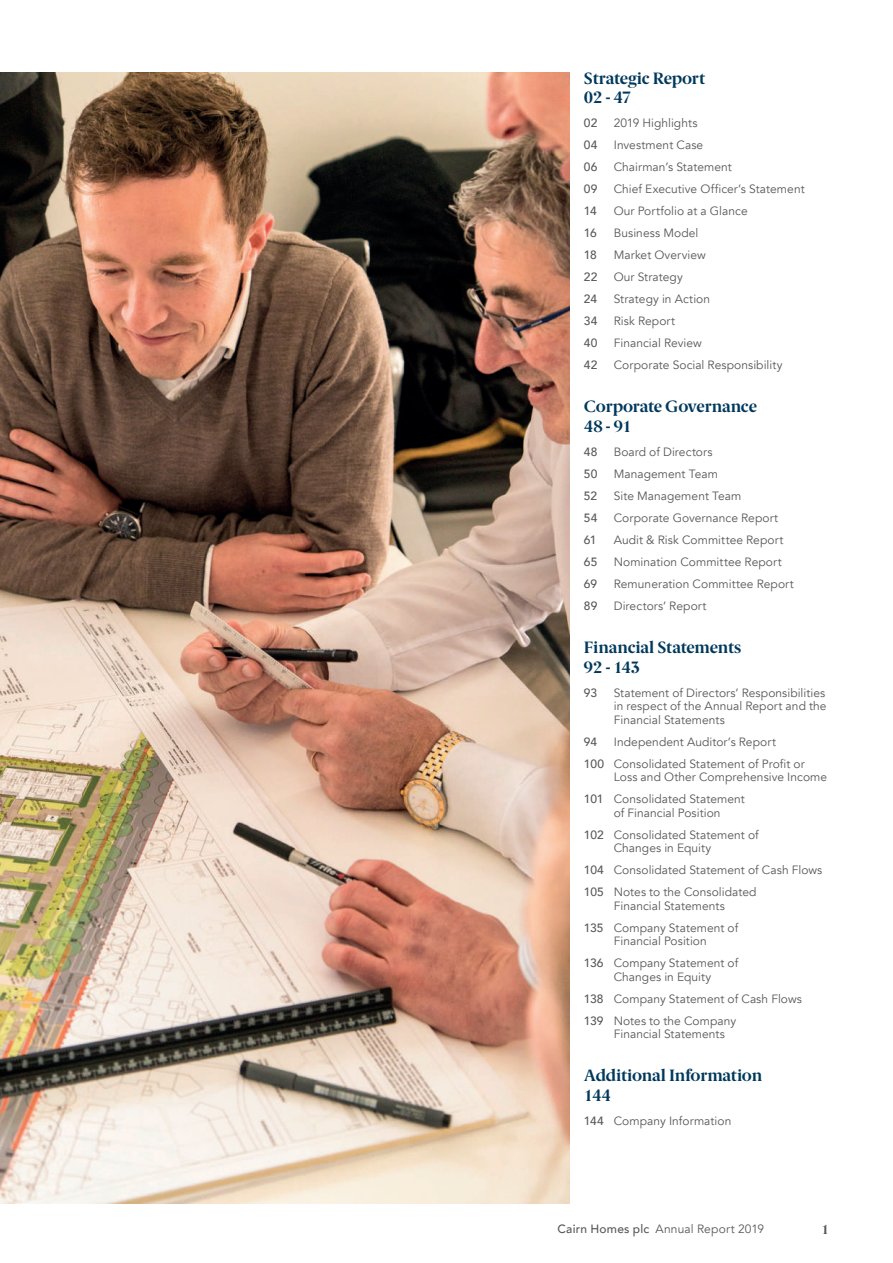
<style>
.page{position:relative;width:893px;height:1263px;background:#fff}
.page>*{position:absolute;margin:0;border:0;box-sizing:border-box;transform-origin:0 0}
.t1{font:700 16.5px/19.5px "Berlingske Serif";letter-spacing:-.01em;color:#00395c}
.t2{font:700 13.5px "Berlingske Serif";color:#57585a}
.t3{font:12px/22px "Avenir";letter-spacing:.005em;color:#57585a}
.t4{font:500 12px "Avenir";letter-spacing:.005em;color:#57585a}
.s1{font-weight:500}
</style>
<div class="page">
<img style="left:0;top:72px;width:569px;height:1131px">
<h1 class="t1" style="left:584px;top:68px;width:123px">Strategic Report<br>02 - 47</h1>
<p class="t4" style="left:584px;top:113px;width:15px">02</p>
<p class="t3" style="left:614px;top:112px;width:85px">2019 Highlights</p>
<p class="t4" style="left:584px;top:135px;width:15px">04</p>
<p class="t3" style="left:614px;top:134px;width:91px">Investment Case</p>
<p class="t4" style="left:584px;top:157px;width:15px">06</p>
<p class="t3" style="left:614px;top:156px;width:120px">Chairman’s Statement</p>
<p class="t4" style="left:584px;top:179px;width:15px">09</p>
<p class="t3" style="left:614px;top:178px;width:192px">Chief Executive Officer’s Statement</p>
<p class="t4" style="left:584px;top:201px;width:14px">14</p>
<p class="t3" style="left:614px;top:200px;width:135px">Our Portfolio at a Glance</p>
<p class="t4" style="left:584px;top:223px;width:14px">16</p>
<p class="t3" style="left:614px;top:222px;width:86px">Business Model</p>
<p class="t4" style="left:584px;top:245px;width:14px">18</p>
<p class="t3" style="left:614px;top:244px;width:94px">Market Overview</p>
<p class="t4" style="left:584px;top:267px;width:15px">22</p>
<p class="t3" style="left:614px;top:266px;width:71px">Our Strategy</p>
<p class="t4" style="left:584px;top:289px;width:15px">24</p>
<p class="t3" style="left:614px;top:288px;width:98px">Strategy in Action</p>
<p class="t4" style="left:584px;top:311px;width:15px">34</p>
<p class="t3" style="left:614px;top:310px;width:63px">Risk Report</p>
<p class="t4" style="left:584px;top:333px;width:15px">40</p>
<p class="t3" style="left:614px;top:332px;width:90px">Financial Review</p>
<p class="t4" style="left:584px;top:355px;width:15px">42</p>
<p class="t3" style="left:614px;top:354px;width:170px">Corporate Social Responsibility</p>
<h1 class="t1" style="left:584px;top:396px;width:174px">Corporate Governance<br>48 - 91</h1>
<p class="t4" style="left:584px;top:441px;width:15px">48</p>
<p class="t3" style="left:614px;top:441px;width:100px">Board of Directors</p>
<p class="t4" style="left:584px;top:463px;width:15px">50</p>
<p class="t3" style="left:614px;top:463px;width:106px">Management Team</p>
<p class="t4" style="left:584px;top:485px;width:15px">52</p>
<p class="t3" style="left:614px;top:485px;width:129px">Site Management Team</p>
<p class="t4" style="left:584px;top:507px;width:15px">54</p>
<p class="t3" style="left:614px;top:507px;width:166px">Corporate Governance Report</p>
<p class="t4" style="left:584px;top:529px;width:14px">61</p>
<p class="t3" style="left:614px;top:529px;width:171px">Audit &amp; Risk Committee Report</p>
<p class="t4" style="left:584px;top:551px;width:15px">65</p>
<p class="t3" style="left:614px;top:551px;width:169px">Nomination Committee Report</p>
<p class="t4" style="left:584px;top:573px;width:15px">69</p>
<p class="t3" style="left:614px;top:573px;width:182px">Remuneration Committee Report</p>
<p class="t4" style="left:584px;top:595px;width:15px">89</p>
<p class="t3" style="left:614px;top:595px;width:94px">Directors’ Report</p>
<h1 class="t1" style="left:584px;top:637px;width:159px">Financial Statements<br>92 - 143</h1>
<p class="t4" style="left:584px;top:682px;width:15px">93</p>
<p class="t3" style="left:614px;top:686px;width:214px;line-height:13.5px;text-align:justify">Statement of Directors’ Responsibilities in respect of the Annual Report and the Financial Statements</p>
<p class="t4" style="left:584px;top:731px;width:15px">94</p>
<p class="t3" style="left:584px;top:731px;width:222px;text-align:center">Independent Auditor’s Report<br><span class="s1">100</span> Consolidated Statement of Profit or</p>
<p class="t3" style="left:584px;top:766px;width:245px;text-indent:30px">Loss and Other Comprehensive Income<br><span class="s1">101</span> Consolidated Statement</p>
<p class="t3" style="left:584px;top:802px;width:176px;text-indent:30px">of Financial Position<br><span class="s1">102</span> Consolidated Statement of</p>
<p class="t3" style="left:584px;top:837px;width:240px;text-indent:30px">Changes in Equity<br><span class="s1">104</span> Consolidated Statement of Cash Flows<br><span class="s1">105</span> Notes to the Consolidated</p>
<p class="t3" style="left:584px;top:895px;width:156px;text-indent:30px">Financial Statements<br><span class="s1">135</span> Company Statement of</p>
<p class="t3" style="left:584px;top:930px;width:156px;text-align:center">Financial Position<br><span class="s1">136</span> Company Statement of</p>
<p class="t3" style="left:584px;top:966px;width:220px;text-indent:30px">Changes in Equity<br><span class="s1">138</span> Company Statement of Cash Flows<br><span class="s1">139</span> Notes to the Company</p>
<p class="t3" style="left:614px;top:1023px;width:113px">Financial Statements</p>
<h1 class="t1" style="left:584px;top:1065px;width:180px">Additional Information<br>144</h1>
<p class="t3" style="left:584px;top:1110px;width:149px"><span class="s1">144</span> Company Information</p>
<p class="t3" style="left:557px;top:1218px;width:208px"><span class="s1">Cairn Homes plc</span> Annual Report 2019</p>
<p class="t2" style="left:821px;top:1218px;width:9px">1</p>
</div>
